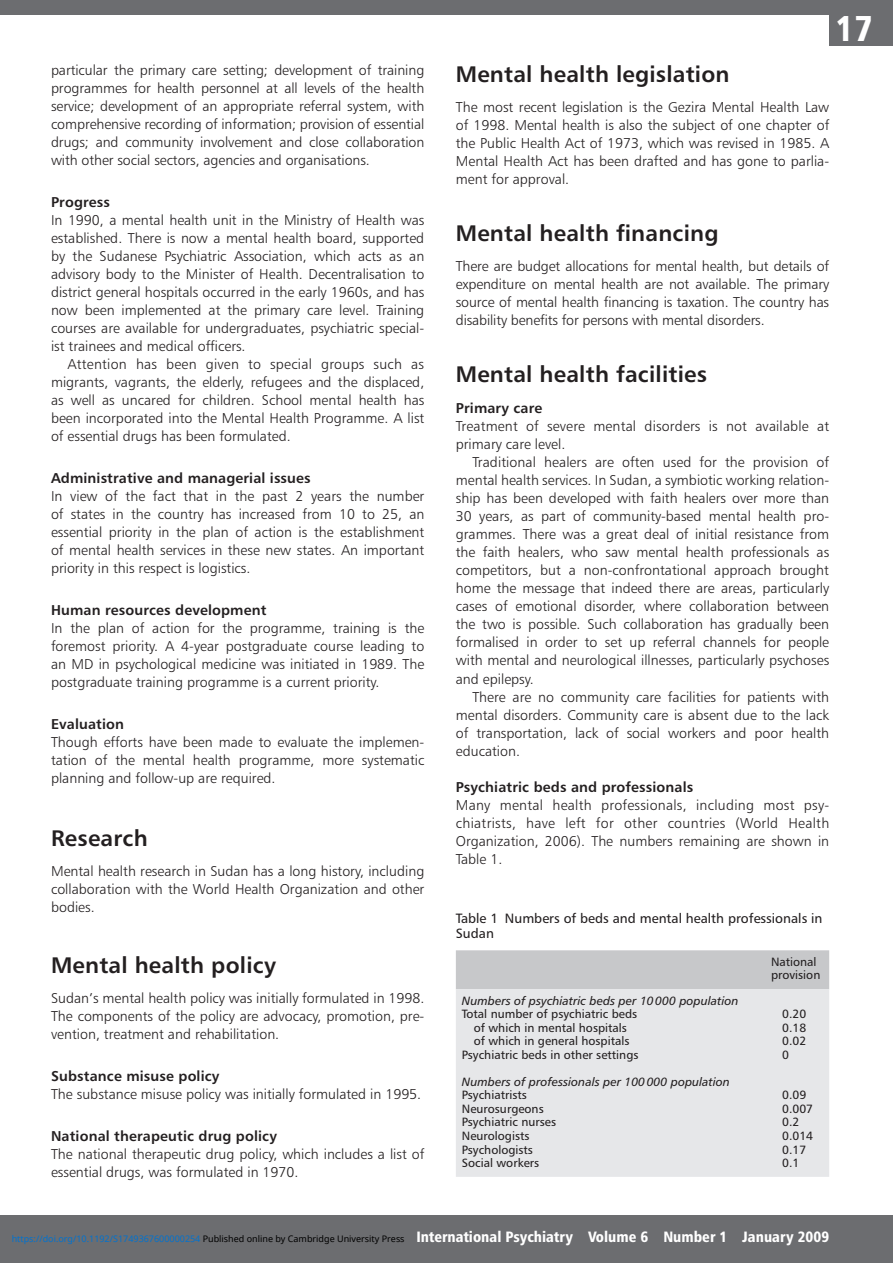
<style>
.page{position:relative;width:893px;height:1263px;background:#fff}
.page>*{position:absolute;margin:0;border:0;box-sizing:border-box;transform-origin:0 0}
.t1{font:36px "Humanist 777 BT Black Condensed B";color:#fff}
.Subhead1{font:22.5px "Humanist 777 BT Bold B";letter-spacing:.01em;color:#231f20}
.t2{font:15px "Humanist 777 BT Black Condensed B";color:#fff}
.Noindent{font:14.25px/18px "Humanist 777 BT Light B";color:#231f20;text-align:justify}
.Body_text{font:14.25px/18px "Humanist 777 BT Light B";color:#231f20;text-align:justify}
.Subhead2{font:14.25px "Humanist 777 BT Bold B";letter-spacing:.01em;color:#231f20}
.Box_head{font:13.5px/15px "Humanist 777 BT Roman B";color:#231f20}
.Box{font:12px/13.5px "Humanist 777 BT Roman B";color:#231f20}
.Box-2{font:12px "Humanist 777 BT Italic B";color:#231f20}
.t3{font:9px "Noto Sans";color:#0172cf}
.s1{color:#000}
</style>
<div class="page">
<div style="left:0;top:1215px;width:893px;height:48px;background:#6c6d70"></div>
<div style="left:829px;top:0;width:64px;height:46px;background:#6c6d70"></div>
<div style="left:0;top:0;width:893px;height:15px;background:#6c6d70"></div>
<div style="left:456px;top:950px;width:373px;height:39px;background:#c7c8ca"></div>
<div style="left:456px;top:989px;width:373px;height:188px;background:#e6e7e9"></div>
<p class="Noindent" style="left:51px;top:60px;width:375px">particular the primary care setting; development of training programmes for health personnel at all levels of the health service; development of an appropriate referral system, with comprehensive recording of information; provision of essential drugs; and community involvement and close collaboration with other social sectors, agencies and organisations.</p>
<p class="Subhead2" style="left:51px;top:193px;width:60px">Progress</p>
<p class="Noindent" style="left:51px;top:210px;width:375px">In 1990, a mental health unit in the Ministry of Health was established. There is now a mental health board, supported by the Sudanese Psychiatric Association, which acts as an advisory body to the Minister of Health. Decentralisation to district general hospitals occurred in the early 1960s, and has now been implemented at the primary care level. Training courses are available for undergraduates, psychiatric special&shy;ist trainees and medical officers.</p>
<p class="Body_text" style="left:51px;top:354px;width:375px;text-indent:16px">Attention has been given to special groups such as migrants, vagrants, the elderly, refugees and the displaced, as well as uncared for children. School mental health has been incorporated into the Mental Health Programme. A list of essential drugs has been formulated.</p>
<p class="Subhead2" style="left:51px;top:469px;width:261px">Administrative and managerial issues</p>
<p class="Noindent" style="left:51px;top:486px;width:375px">In view of the fact that in the past 2 years the number of states in the country has increased from 10 to 25, an essential priority in the plan of action is the establishment of mental health services in these new states. An important priority in this respect is logistics.</p>
<p class="Subhead2" style="left:51px;top:601px;width:217px">Human resources development</p>
<p class="Noindent" style="left:51px;top:618px;width:375px">In the plan of action for the programme, training is the foremost priority. A 4-year postgraduate course leading to an MD in psychological medicine was initiated in 1989. The postgraduate training programme is a current priority.</p>
<p class="Subhead2" style="left:51px;top:715px;width:75px">Evaluation</p>
<p class="Noindent" style="left:51px;top:732px;width:375px">Though efforts have been made to evaluate the implemen&shy;tation of the mental health programme, more systematic planning and follow-up are required.</p>
<p class="Subhead1" style="left:51px;top:824px;width:98px">Research</p>
<p class="Noindent" style="left:51px;top:861px;width:375px">Mental health research in Sudan has a long history, including collaboration with the World Health Organization and other bodies.</p>
<p class="Subhead1" style="left:51px;top:951px;width:226px">Mental health policy</p>
<p class="Noindent" style="left:51px;top:989px;width:375px">Sudan’s mental health policy was initially formulated in 1998.<br>The components of the policy are advocacy, promotion, pre&shy;vention, treatment and rehabilitation.</p>
<p class="Subhead2" style="left:51px;top:1067px;width:170px">Substance misuse policy</p>
<p class="Noindent" style="left:51px;top:1085px;width:372px">The substance misuse policy was initially formulated in 1995.</p>
<p class="Subhead2" style="left:51px;top:1127px;width:227px">National therapeutic drug policy</p>
<p class="Noindent" style="left:51px;top:1145px;width:375px">The national therapeutic drug policy, which includes a list of essential drugs, was formulated in 1970.</p>
<h1 class="t1" style="left:836px;top:6px;width:39px">17</h1>
<p class="Subhead1" style="left:456px;top:60px;width:275px">Mental health legislation</p>
<p class="Noindent" style="left:456px;top:98px;width:375px">The most recent legislation is the Gezira Mental Health Law of 1998. Mental health is also the subject of one chapter of the Public Health Act of 1973, which was revised in 1985. A Mental Health Act has been drafted and has gone to parlia&shy;ment for approval.</p>
<p class="Subhead1" style="left:456px;top:219px;width:264px">Mental health financing</p>
<p class="Noindent" style="left:456px;top:257px;width:375px">There are budget allocations for mental health, but details of expenditure on mental health are not available. The primary source of mental health financing is taxation. The country has disability benefits for persons with mental disorders.</p>
<p class="Subhead1" style="left:456px;top:360px;width:253px">Mental health facilities</p>
<p class="Subhead2" style="left:456px;top:399px;width:88px">Primary care</p>
<p class="Noindent" style="left:456px;top:417px;width:375px">Treatment of severe mental disorders is not available at primary care level.</p>
<p class="Body_text" style="left:456px;top:453px;width:375px;text-indent:16px">Traditional healers are often used for the provision of mental health services. In Sudan, a symbiotic working relation&shy;ship has been developed with faith healers over more than 30 years, as part of community-based mental health pro&shy;grammes. There was a great deal of initial resistance from the faith healers, who saw mental health professionals as competitors, but a non-confrontational approach brought home the message that indeed there are areas, particularly cases of emotional disorder, where collaboration between the two is possible. Such collaboration has gradually been formalised in order to set up referral channels for people with mental and neurological illnesses, particularly psychoses and epilepsy.</p>
<p class="Body_text" style="left:456px;top:687px;width:375px;text-indent:16px">There are no community care facilities for patients with mental disorders. Community care is absent due to the lack of transportation, lack of social workers and poor health education.</p>
<p class="Subhead2" style="left:456px;top:777px;width:239px">Psychiatric beds and professionals</p>
<p class="Noindent" style="left:456px;top:795px;width:375px">Many mental health professionals, including most psy&shy;chiatrists, have left for other countries (World Health Organization, 2006). The numbers remaining are shown in Table 1.</p>
<p class="Box_head" style="left:456px;top:911px;width:368px">Table 1 Numbers of beds and mental health professionals in<br>Sudan</p>
<p class="Box" style="left:771px;top:955px;width:51px">National provision</p>
<p class="Box-2" style="left:462px;top:993px;width:278px">Numbers of psychiatric beds per 10000 population</p>
<p class="Box" style="left:462px;top:1007px;width:177px">Total number of psychiatric beds</p>
<p class="Box" style="left:782px;top:1007px;width:26px">0.20</p>
<p class="Box" style="left:474px;top:1021px;width:155px">of which in mental hospitals</p>
<p class="Box" style="left:782px;top:1021px;width:26px">0.18</p>
<p class="Box" style="left:474px;top:1034px;width:157px">of which in general hospitals</p>
<p class="Box" style="left:782px;top:1034px;width:26px">0.02</p>
<p class="Box" style="left:462px;top:1048px;width:178px">Psychiatric beds in other settings</p>
<p class="Box" style="left:782px;top:1048px;width:8px">0</p>
<p class="Box-2" style="left:462px;top:1074px;width:270px">Numbers of professionals per 100000 population</p>
<p class="Box" style="left:462px;top:1088px;width:66px">Psychiatrists</p>
<p class="Box" style="left:782px;top:1088px;width:26px">0.09</p>
<p class="Box" style="left:462px;top:1102px;width:83px">Neurosurgeons</p>
<p class="Box" style="left:782px;top:1102px;width:32px">0.007</p>
<p class="Box" style="left:462px;top:1115px;width:96px">Psychiatric nurses</p>
<p class="Box" style="left:782px;top:1115px;width:19px">0.2</p>
<p class="Box" style="left:462px;top:1129px;width:69px">Neurologists</p>
<p class="Box" style="left:782px;top:1129px;width:32px">0.014</p>
<p class="Box" style="left:462px;top:1142px;width:73px">Psychologists</p>
<p class="Box" style="left:782px;top:1142px;width:26px">0.17</p>
<p class="Box" style="left:462px;top:1156px;width:79px">Social workers</p>
<p class="Box" style="left:782px;top:1156px;width:19px">0.1</p>
<p class="t3" style="left:12px;top:1232px;width:394px">https://doi.org/10.1192/S1749367600000254 <span class="s1">Published online by Cambridge University Press</span></p>
<p class="t2" style="left:416px;top:1227px;width:414px">International Psychiatry Volume 6 Number 1 January 2009</p>
</div>
